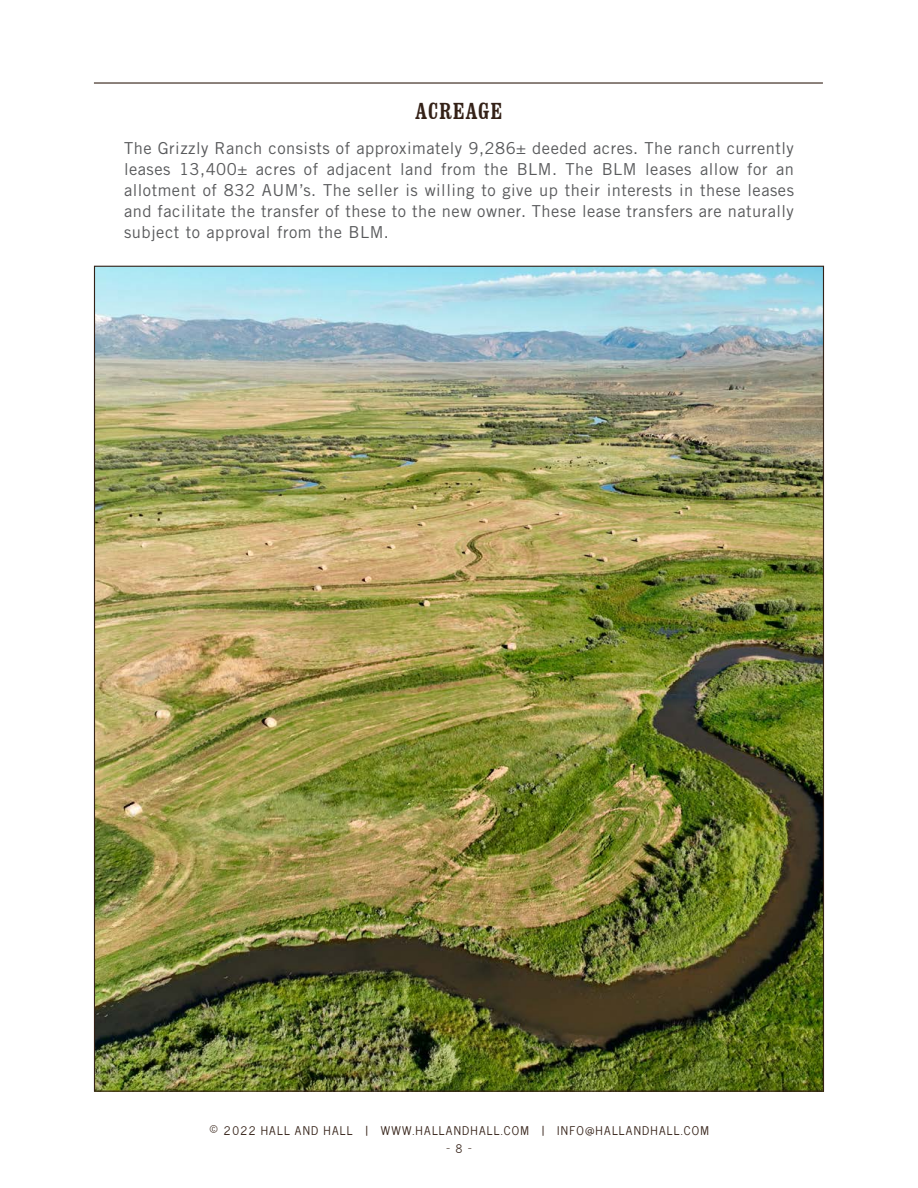
<style>
.page{position:relative;width:918px;height:1188px;background:#fff}
.page>*{position:absolute;margin:0;border:0;box-sizing:border-box;transform-origin:0 0}
.t1{font:condensed 24px "Clarendon BT";letter-spacing:.04em;color:#342117}
.t2{font:16.5px/21px "Trade Gothic LT Std";letter-spacing:.03em;color:#58595b;text-align:justify}
.t3{font:12px "News Cycle";letter-spacing:.1em;color:#342117}
.s1{font-size:16.5px}
</style>
<div class="page">
<img style="left:96px;top:268px;width:726px;height:822px">
<hr style="left:94px;top:82px;width:729px;height:2px;background:#342117">
<h1 class="t1" style="left:416px;top:96px;width:88px">ACREAGE</h1>
<p class="t2" style="left:124px;top:137px;width:671px">The Grizzly Ranch consists of approximately 9,286± deeded acres. The ranch currently leases 13,400± acres of adjacent land from the BLM. The BLM leases allow for an allotment of 832 AUM’s. The seller is willing to give up their interests in these leases and facilitate the transfer of these to the new owner. These lease transfers are naturally subject to approval from the BLM.</p>
<p class="t3" style="left:209px;top:1120px;width:501px"><span class="s1">©</span> 2022 HALL AND HALL | WWW.HALLANDHALL.COM | INFO@HALLANDHALL.COM</p>
<p class="t3" style="left:446px;top:1138px;width:26px">— 8 –</p>
</div>
